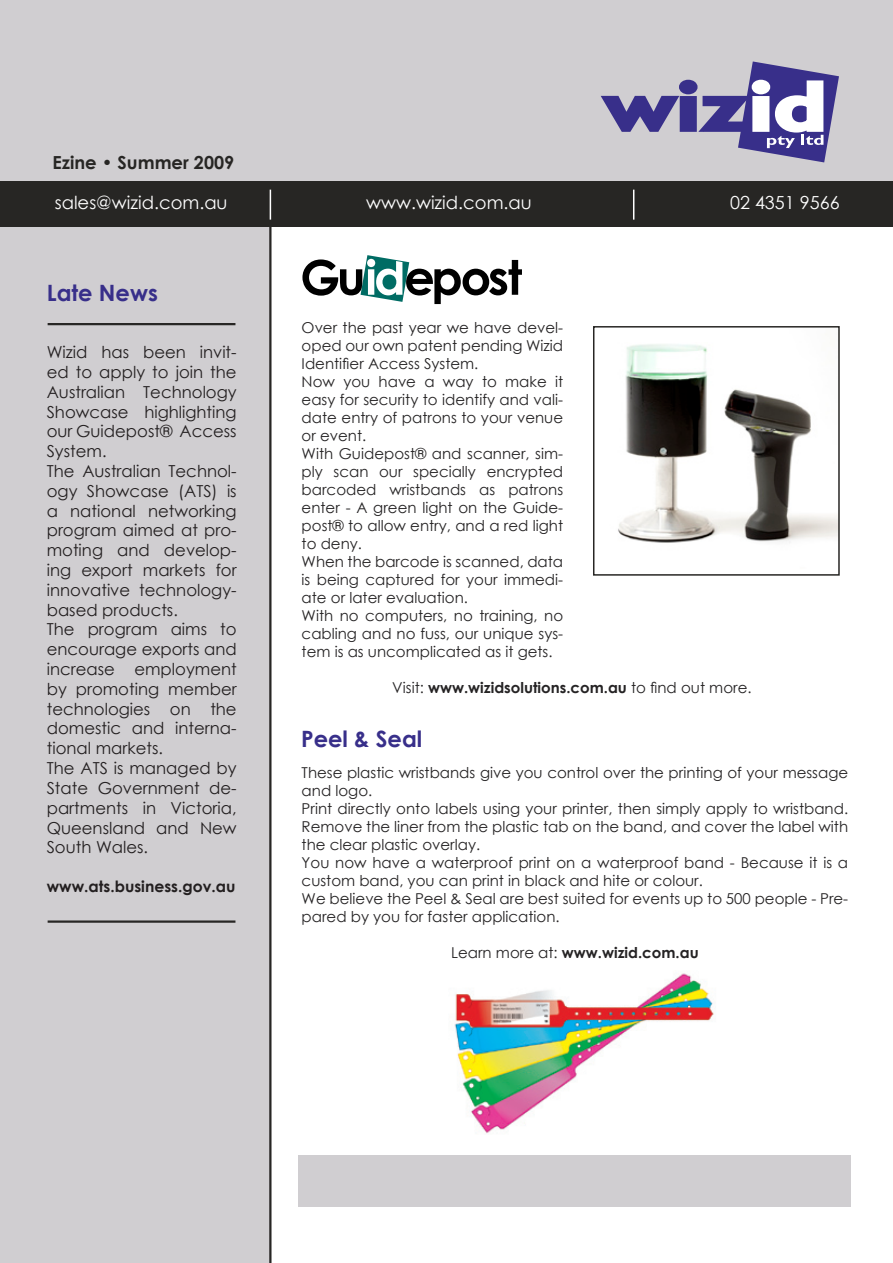
<style>
.page{position:relative;width:893px;height:1263px;background:#fff}
.page>*{position:absolute;margin:0;border:0;box-sizing:border-box;transform-origin:0 0}
.t1{font:700 22.5px "Century Gothic";color:#382f8a}
.t2{font:18px "Century Gothic";color:#fff}
.t3{font:700 18px "Century Gothic";color:#272624}
.t4{font:16.5px/19.8px "Century Gothic";color:#231f20;text-align:justify}
.t5{font:700 15.6px "Century Gothic";color:#231f20}
.t6{font:15px/18px "Century Gothic";color:#252324;text-align:justify}
.t7{font:700 15px "Century Gothic";color:#252324}
.s1{font-weight:400}
</style>
<div class="page">
<div style="left:0;top:205px;width:270px;height:1058px;background:#d0ced1"></div>
<div style="left:0;top:0;width:893px;height:182px;background:#d0ced1"></div>
<svg style="left:601px;top:61px;width:238px;height:102px"></svg>
<div style="left:0;top:182px;width:893px;height:45px;background:#272624"></div>
<hr style="left:269px;top:205px;width:2px;height:1058px;background:#272624">
<hr style="left:270px;top:190px;width:1px;height:30px;background:#fff">
<hr style="left:633px;top:190px;width:1px;height:30px;background:#fff">
<hr style="left:48px;top:323px;width:187px;height:2px;background:#272624">
<hr style="left:48px;top:920px;width:187px;height:3px;background:#272624">
<div style="left:298px;top:1155px;width:553px;height:51px;background:#d0ced1"></div>
<img style="left:454px;top:973px;width:260px;height:161px">
<img style="left:618px;top:344px;width:219px;height:199px">
<div style="left:593px;top:326px;width:247px;height:250px;border:2px solid #272624"></div>
<svg style="left:302px;top:255px;width:220px;height:50px"></svg>
<p class="t3" style="left:52px;top:148px;width:183px">Ezine • Summer 2009</p>
<p class="t2" style="left:55px;top:190px;width:174px">sales@wizid.com.au</p>
<p class="t2" style="left:366px;top:190px;width:167px">www.wizid.com.au</p>
<p class="t2" style="left:730px;top:190px;width:111px">02 4351 9566</p>
<p class="t1" style="left:47px;top:276px;width:113px">Late News</p>
<p class="t4" style="left:47px;top:342px;width:191px">Wizid has been invit&shy;ed to apply to join the Australian Technology Showcase highlighting our Guidepost® Access System.</p>
<p class="t4" style="left:47px;top:461px;width:191px">The Australian Technol&shy;ogy Showcase (ATS) is a national networking program aimed at pro&shy;moting and develop&shy;ing export markets for innovative technology&shy;based products.</p>
<p class="t4" style="left:47px;top:619px;width:191px">The program aims to encourage exports and increase employment by promoting member technologies on the domestic and interna&shy;tional markets.</p>
<p class="t4" style="left:47px;top:758px;width:191px">The ATS is managed by State Government de&shy;partments in Victoria, Queensland and New South Wales.</p>
<p class="t5" style="left:47px;top:874px;width:190px">www.ats.business.gov.au</p>
<p class="t6" style="left:302px;top:319px;width:263px">Over the past year we have devel&shy;oped our own patent pending Wizid Identifier Access System.</p>
<p class="t6" style="left:302px;top:373px;width:263px">Now you have a way to make it easy for security to identify and vali&shy;date entry of patrons to your venue or event.</p>
<p class="t6" style="left:302px;top:445px;width:263px">With Guidepost® and scanner, sim&shy;ply scan our specially encrypted barcoded wristbands as patrons enter - A green light on the Guide&shy;post® to allow entry, and a red light to deny.</p>
<p class="t6" style="left:302px;top:553px;width:263px">When the barcode is scanned, data is being captured for your immedi&shy;ate or later evaluation.</p>
<p class="t6" style="left:302px;top:607px;width:263px">With no computers, no training, no cabling and no fuss, our unique sys&shy;tem is as uncomplicated as it gets.</p>
<p class="t7" style="left:392px;top:677px;width:361px"><span class="s1">Visit:</span> www.wizidsolutions.com.au <span class="s1">to find out more.</span></p>
<p class="t1" style="left:301px;top:722px;width:123px">Peel &amp; Seal</p>
<p class="t6" style="left:302px;top:763px;width:548px">These plastic wristbands give you control over the printing of your message and logo.</p>
<p class="t6" style="left:302px;top:799px;width:548px">Print directly onto labels using your printer, then simply apply to wristband.<br>Remove the liner from the plastic tab on the band, and cover the label with the clear plastic overlay.</p>
<p class="t6" style="left:302px;top:853px;width:548px">You now have a waterproof print on a waterproof band - Because it is a custom band, you can print in black and hite or colour.</p>
<p class="t6" style="left:302px;top:889px;width:548px">We believe the Peel &amp; Seal are best suited for events up to 500 people - Pre&shy;pared by you for faster application.</p>
<p class="t7" style="left:451px;top:941px;width:249px"><span class="s1">Learn more at:</span> www.wizid.com.au</p>
</div>
